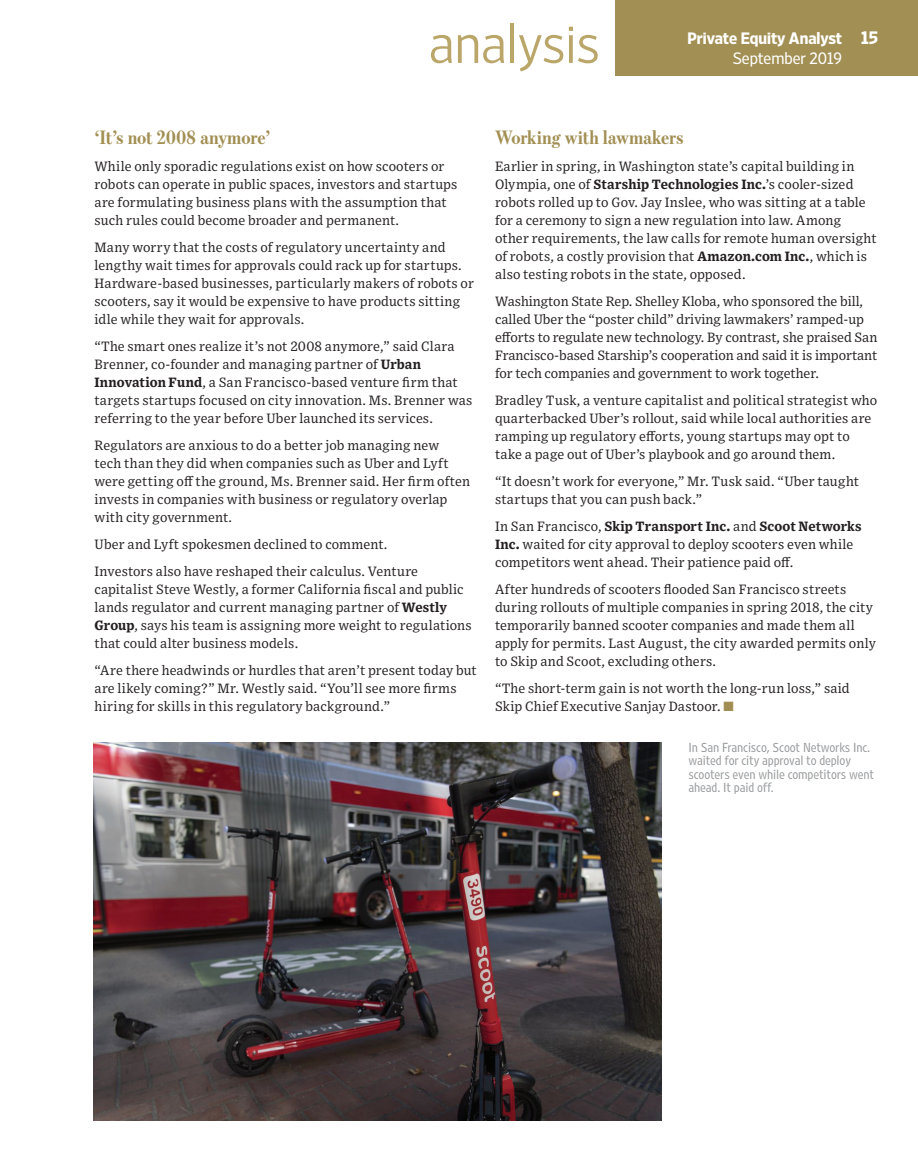
<style>
.page{position:relative;width:918px;height:1175px;background:#fff}
.page>*{position:absolute;margin:0;border:0;box-sizing:border-box;transform-origin:0 0}
.t1{font:300 54px "DJ5 Retina Nr";color:#b9a668}
.t2{font:700 19.5px "DJ5 Escrow Cond";letter-spacing:-.005em;color:#a28f53}
.t3{font:700 16.5px "DJ5 Retina Nr";color:#fff}
.t4{font:500 16.5px "DJ5 Retina Nr";color:#fff}
.t5{font:13.5px/18px "Exchange";letter-spacing:.005em;color:#231f20}
.t6{font:500 12px/13.5px "DJ5 Retina Ag Reg";letter-spacing:-.01em;color:#939598}
.s1{font-size:18px}
.s2{font-weight:700}
.s3{color:#a28e53}
</style>
<div class="page">
<div style="left:616px;top:0;width:302px;height:75px;background:#a28f53"></div>
<img style="left:94px;top:742px;width:568px;height:378px">
<h1 class="t1" style="left:557px;top:6px;width:44px">tk</h1>
<h1 class="t1" style="left:429px;top:13px;width:172px">analysis</h1>
<p class="t3" style="left:688px;top:22px;width:192px">Private Equity Analyst <span class="s1">15</span></p>
<p class="t3" style="left:688px;top:29px;width:192px">Private Equity Analyst <span class="s1">15</span></p>
<p class="t4" style="left:733px;top:42px;width:111px">September 2019</p>
<p class="t4" style="left:733px;top:49px;width:111px">September 2019</p>
<h2 class="t2" style="left:94px;top:125px;width:178px">‘It’s not 2008 anymore’</h2>
<p class="t5" style="left:94px;top:156px;width:364px">While only sporadic regulations exist on how scooters or robots can operate in public spaces, investors and startups are formulating business plans with the assumption that such rules could become broader and permanent.</p>
<p class="t5" style="left:94px;top:237px;width:381px">Many worry that the costs of regulatory uncertainty and lengthy wait times for approvals could rack up for startups.<br>Hardware-based businesses, particularly makers of robots or scooters, say it would be expensive to have products sitting idle while they wait for approvals.</p>
<p class="t5" style="left:94px;top:336px;width:380px">“The smart ones realize it’s not 2008 anymore,” said Clara Brenner, co-founder and managing partner of <span class="s2">Urban Innovation Fund</span>, a San Francisco-based venture firm that targets startups focused on city innovation. Ms. Brenner was referring to the year before Uber launched its services.</p>
<p class="t5" style="left:94px;top:435px;width:377px">Regulators are anxious to do a better job managing new<br>tech than they did when companies such as Uber and Lyft were getting off the ground, Ms. Brenner said. Her firm often invests in companies with business or regulatory overlap with city government.</p>
<p class="t5" style="left:94px;top:530px;width:325px;line-height:27px">Uber and Lyft spokesmen declined to comment.<br>Investors also have reshaped their calculus. Venture</p>
<p class="t5" style="left:94px;top:579px;width:379px">capitalist Steve Westly, a former California fiscal and public lands regulator and current managing partner of <span class="s2">Westly Group</span>, says his team is assigning more weight to regulations that could alter business models.</p>
<p class="t5" style="left:94px;top:660px;width:384px">“Are there headwinds or hurdles that aren’t present today but are likely coming?” Mr. Westly said. “You’ll see more firms hiring for skills in this regulatory background.”</p>
<h2 class="t2" style="left:495px;top:125px;width:190px">Working with lawmakers</h2>
<p class="t5" style="left:495px;top:156px;width:383px">Earlier in spring, in Washington state’s capital building in Olympia, one of <span class="s2">Starship Technologies Inc.</span>’s cooler-sized robots rolled up to Gov. Jay Inslee, who was sitting at a table for a ceremony to sign a new regulation into law. Among other requirements, the law calls for remote human oversight of robots, a costly provision that <span class="s2">Amazon.com Inc.</span>, which is also testing robots in the state, opposed.</p>
<p class="t5" style="left:495px;top:291px;width:384px">Washington State Rep. Shelley Kloba, who sponsored the bill, called Uber the “poster child” driving lawmakers’ ramped-up efforts to regulate new technology. By contrast, she praised San Francisco-based Starship’s cooperation and said it is important for tech companies and government to work together.</p>
<p class="t5" style="left:495px;top:390px;width:384px">Bradley Tusk, a venture capitalist and political strategist who quarterbacked Uber’s rollout, said while local authorities are ramping up regulatory efforts, young startups may opt to take a page out of Uber’s playbook and go around them.</p>
<p class="t5" style="left:495px;top:471px;width:366px">“It doesn’t work for everyone,” Mr. Tusk said. “Uber taught startups that you can push back.”</p>
<p class="t5" style="left:495px;top:516px;width:368px">In San Francisco, <span class="s2">Skip Transport Inc.</span> and <span class="s2">Scoot Networks<br>Inc.</span> waited for city approval to deploy scooters even while competitors went ahead. Their patience paid off.</p>
<p class="t5" style="left:495px;top:579px;width:383px">After hundreds of scooters flooded San Francisco streets during rollouts of multiple companies in spring 2018, the city temporarily banned scooter companies and made them all apply for permits. Last August, the city awarded permits only to Skip and Scoot, excluding others.</p>
<p class="t5" style="left:495px;top:678px;width:356px">“The short-term gain is not worth the long-run loss,” said<br>Skip Chief Executive Sanjay Dastoor. <span class="s3">■</span></p>
<p class="t6" style="left:688px;top:740px;width:187px">In San Francisco, Scoot Networks Inc. waited for city approval to deploy scooters even while competitors went ahead. It paid off.</p>
</div>
